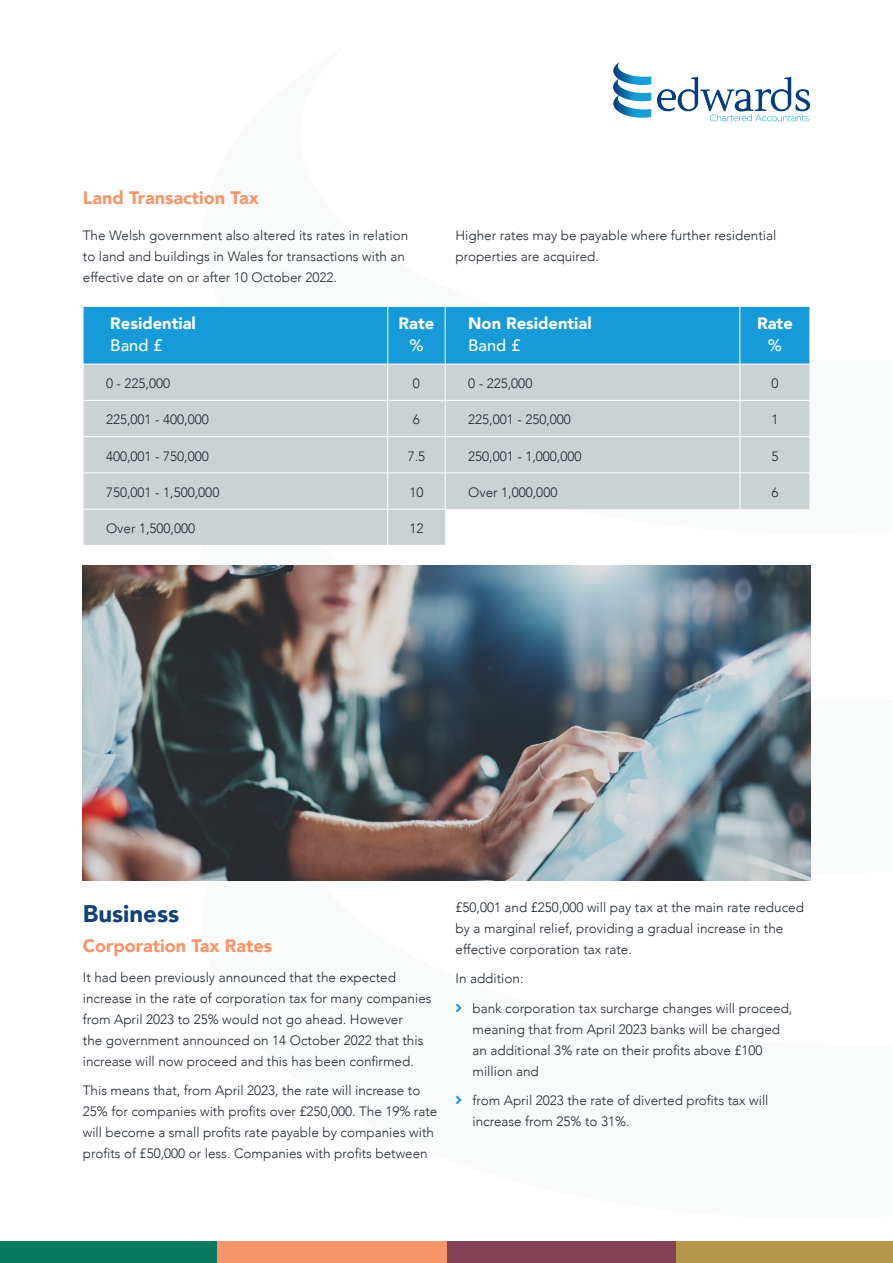
<style>
.page{position:relative;width:893px;height:1263px;background:#fff}
.page>*{position:absolute;margin:0;border:0;box-sizing:border-box;transform-origin:0 0}
.Edwards_Heading_3{font:900 24px "Avenir";color:#124378}
.Edwards_Heading_3-2{font:900 18px "Avenir";color:#f79468}
.Edwards_body_copy{font:900 18px "Avenir";color:#f79468}
.Edwards_body_copy-2{font:900 16.5px "Avenir";color:#fff}
.Edwards_body_copy-3{font:500 16.5px "Avenir";color:#fff}
.Edwards_body_copy-4{font:300 13.5px/21px "Avenir";color:#202832}
</style>
<div class="page">
<svg style="left:613px;top:62px;width:38px;height:56px"></svg>
<svg style="left:657px;top:77px;width:153px;height:44px"></svg>
<div style="left:446px;top:1242px;width:230px;height:21px;background:#824256"></div>
<div style="left:0;top:1242px;width:217px;height:21px;background:#097961"></div>
<div style="left:676px;top:1242px;width:217px;height:21px;background:#b4964b"></div>
<div style="left:217px;top:1242px;width:229px;height:21px;background:#f79468"></div>
<div style="left:84px;top:307px;width:726px;height:57px;background:#169bd8"></div>
<svg style="left:84px;top:365px;width:726px;height:180px;background:#d0d7d9"></svg>
<div style="left:446px;top:474px;width:364px;height:35px;background:#cad2d4"></div>
<hr style="left:387px;top:307px;width:1px;height:57px;background:#fff">
<hr style="left:445px;top:307px;width:1px;height:57px;background:#fff">
<hr style="left:740px;top:307px;width:1px;height:57px;background:#fff">
<hr style="left:387px;top:364px;width:1px;height:36px;background:#fff">
<hr style="left:445px;top:364px;width:1px;height:36px;background:#fff">
<hr style="left:740px;top:364px;width:1px;height:36px;background:#fff">
<hr style="left:83px;top:400px;width:305px;height:1px;background:#fff">
<hr style="left:388px;top:400px;width:57px;height:1px;background:#fff">
<hr style="left:387px;top:400px;width:1px;height:36px;background:#fff">
<hr style="left:445px;top:400px;width:295px;height:1px;background:#fff">
<hr style="left:445px;top:400px;width:1px;height:36px;background:#fff">
<hr style="left:740px;top:400px;width:70px;height:1px;background:#fff">
<hr style="left:740px;top:400px;width:1px;height:36px;background:#fff">
<hr style="left:83px;top:436px;width:305px;height:1px;background:#fff">
<hr style="left:388px;top:436px;width:57px;height:1px;background:#fff">
<hr style="left:387px;top:437px;width:1px;height:36px;background:#fff">
<hr style="left:445px;top:436px;width:295px;height:1px;background:#fff">
<hr style="left:445px;top:437px;width:1px;height:36px;background:#fff">
<hr style="left:740px;top:436px;width:70px;height:1px;background:#fff">
<hr style="left:740px;top:437px;width:1px;height:36px;background:#fff">
<hr style="left:83px;top:473px;width:305px;height:1px;background:#fff">
<hr style="left:388px;top:473px;width:57px;height:1px;background:#fff">
<hr style="left:387px;top:473px;width:1px;height:36px;background:#fff">
<hr style="left:83px;top:509px;width:305px;height:1px;background:#fff">
<hr style="left:388px;top:509px;width:57px;height:1px;background:#fff">
<hr style="left:387px;top:509px;width:1px;height:36px;background:#fff">
<hr style="left:445px;top:473px;width:295px;height:1px;background:#fff">
<hr style="left:445px;top:473px;width:1px;height:36px;background:#fff">
<hr style="left:740px;top:473px;width:70px;height:1px;background:#fff">
<hr style="left:740px;top:473px;width:1px;height:36px;background:#fff">
<img style="left:83px;top:566px;width:727px;height:314px">
<p class="Edwards_body_copy" style="left:83px;top:182px;width:177px">Land Transaction Tax</p>
<p class="Edwards_body_copy-4" style="left:83px;top:225px;width:327px">The Welsh government also altered its rates in relation to land and buildings in Wales for transactions with an effective date on or after 10 October 2022.</p>
<p class="Edwards_body_copy-4" style="left:455px;top:225px;width:322px">Higher rates may be payable where further residential properties are acquired.</p>
<p class="Edwards_body_copy-2" style="left:110px;top:309px;width:87px">Residential</p>
<p class="Edwards_body_copy-3" style="left:110px;top:331px;width:53px">Band £</p>
<p class="Edwards_body_copy-2" style="left:468px;top:309px;width:125px">Non Residential</p>
<p class="Edwards_body_copy-3" style="left:468px;top:331px;width:53px">Band £</p>
<p class="Edwards_body_copy-2" style="left:399px;top:309px;width:37px">Rate</p>
<p class="Edwards_body_copy-3" style="left:409px;top:331px;width:16px">%</p>
<p class="Edwards_body_copy-2" style="left:757px;top:309px;width:37px">Rate</p>
<p class="Edwards_body_copy-3" style="left:768px;top:331px;width:16px">%</p>
<p class="Edwards_body_copy-4" style="left:106px;top:373px;width:66px">0 - 225,000</p>
<p class="Edwards_body_copy-4" style="left:413px;top:373px;width:9px">0</p>
<p class="Edwards_body_copy-4" style="left:468px;top:373px;width:66px">0 - 225,000</p>
<p class="Edwards_body_copy-4" style="left:771px;top:373px;width:9px">0</p>
<p class="Edwards_body_copy-4" style="left:106px;top:409px;width:104px">225,001 - 400,000</p>
<p class="Edwards_body_copy-4" style="left:413px;top:409px;width:9px">6</p>
<p class="Edwards_body_copy-4" style="left:468px;top:409px;width:104px">225,001 - 250,000</p>
<p class="Edwards_body_copy-4" style="left:771px;top:409px;width:9px">1</p>
<p class="Edwards_body_copy-4" style="left:106px;top:445px;width:104px">400,001 - 750,000</p>
<p class="Edwards_body_copy-4" style="left:408px;top:445px;width:19px">7.5</p>
<p class="Edwards_body_copy-4" style="left:468px;top:445px;width:115px">250,001 - 1,000,000</p>
<p class="Edwards_body_copy-4" style="left:771px;top:445px;width:9px">5</p>
<p class="Edwards_body_copy-4" style="left:106px;top:482px;width:115px">750,001 - 1,500,000</p>
<p class="Edwards_body_copy-4" style="left:409px;top:482px;width:16px">10</p>
<p class="Edwards_body_copy-4" style="left:468px;top:482px;width:91px">Over 1,000,000</p>
<p class="Edwards_body_copy-4" style="left:771px;top:482px;width:9px">6</p>
<p class="Edwards_body_copy-4" style="left:106px;top:518px;width:91px">Over 1,500,000</p>
<p class="Edwards_body_copy-4" style="left:409px;top:518px;width:16px">12</p>
<p class="Edwards_Heading_3" style="left:83px;top:893px;width:98px">Business</p>
<p class="Edwards_Heading_3-2" style="left:83px;top:931px;width:191px">Corporation Tax Rates</p>
<p class="Edwards_body_copy-4" style="left:83px;top:967px;width:350px">It had been previously announced that the expected increase in the rate of corporation tax for many companies from April 2023 to 25% would not go ahead. However<br>the government announced on 14 October 2022 that this increase will now proceed and this has been confirmed.</p>
<p class="Edwards_body_copy-4" style="left:83px;top:1080px;width:356px">This means that, from April 2023, the rate will increase to 25% for companies with profits over £250,000. The 19% rate will become a small profits rate payable by companies with profits of £50,000 or less. Companies with profits between</p>
<p class="Edwards_body_copy-4" style="left:455px;top:897px;width:350px">£50,001 and £250,000 will pay tax at the main rate reduced by a marginal relief, providing a gradual increase in the effective corporation tax rate.</p>
<p class="Edwards_body_copy-4" style="left:455px;top:968px;width:70px">In addition:</p>
<p class="Edwards_body_copy-4" style="left:472px;top:998px;width:321px">bank corporation tax surcharge changes will proceed, meaning that from April 2023 banks will be charged an additional 3% rate on their profits above £100 million and</p>
<p class="Edwards_body_copy-4" style="left:472px;top:1090px;width:297px">from April 2023 the rate of diverted profits tax will increase from 25% to 31%.</p>
</div>
